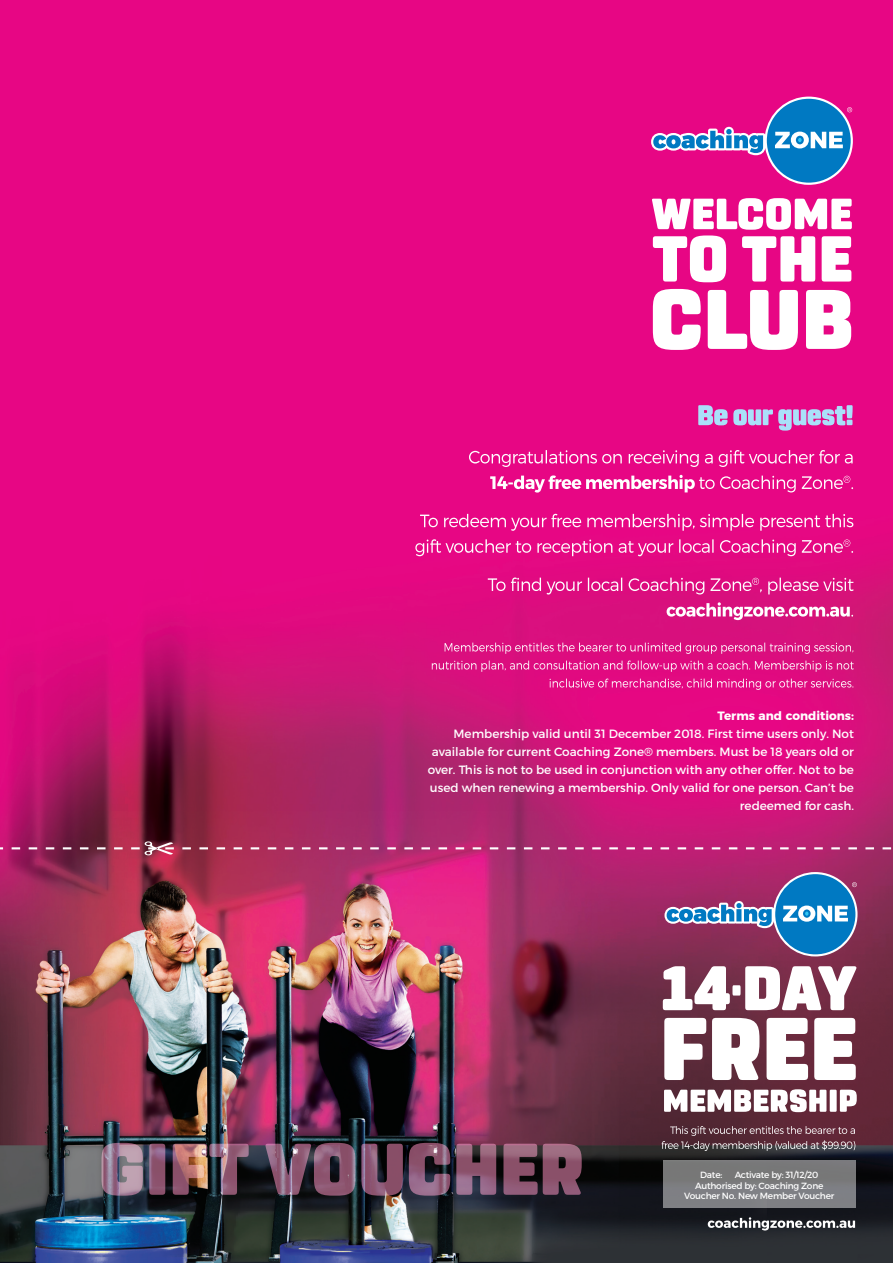
<style>
.page{position:relative;width:893px;height:1263px;background:#e70684}
.page>*{position:absolute;margin:0;border:0;box-sizing:border-box;transform-origin:0 0}
.Terms{font:12px/18px "Montserrat";color:#fff;text-align:right}
.TermsBold{font:700 12px "Montserrat";color:#fff}
.Voucher{font:9px "Montserrat";letter-spacing:-.025em;color:#fff}
</style>
<div class="page">
<img style="left:0;top:523px;width:893px;height:740px">
<svg style="left:0;top:841px;width:893px;height:14px"></svg>
<svg style="left:664px;top:1089px;width:193px;height:23px"></svg>
<svg style="left:708px;top:1217px;width:147px;height:13px"></svg>
<svg style="left:664px;top:872px;width:193px;height:84px"></svg>
<img style="left:101px;top:1143px;width:481px;height:53px">
<svg style="left:664px;top:1018px;width:192px;height:62px"></svg>
<svg style="left:663px;top:966px;width:193px;height:44px"></svg>
<svg style="left:662px;top:1126px;width:193px;height:25px"></svg>
<svg style="left:653px;top:289px;width:198px;height:61px"></svg>
<svg style="left:652px;top:198px;width:200px;height:84px"></svg>
<svg style="left:550px;top:678px;width:303px;height:12px"></svg>
<svg style="left:432px;top:660px;width:422px;height:12px"></svg>
<svg style="left:445px;top:643px;width:408px;height:11px"></svg>
<svg style="left:667px;top:602px;width:186px;height:18px"></svg>
<svg style="left:488px;top:577px;width:366px;height:17px"></svg>
<svg style="left:415px;top:539px;width:438px;height:17px"></svg>
<svg style="left:420px;top:514px;width:433px;height:17px"></svg>
<svg style="left:490px;top:475px;width:363px;height:18px"></svg>
<svg style="left:469px;top:450px;width:384px;height:17px"></svg>
<svg style="left:698px;top:405px;width:155px;height:26px"></svg>
<svg style="left:651px;top:97px;width:202px;height:88px"></svg>
<div style="left:663px;top:1160px;width:193px;height:48px;background:#7c7d7f"></div>
<p class="TermsBold" style="left:717px;top:706px;width:138px">Terms and conditions:</p>
<p class="Terms" style="left:428px;top:724px;width:428px">Membership valid until 31 December 2018. First time users only. Not available for current Coaching Zone® members. Must be 18 years old or over. This is not to be used in conjunction with any other offer. Not to be used when renewing a membership. Only valid for one person. Can’t be redeemed for cash.</p>
<p class="Voucher" style="left:700px;top:1169px;width:24px">Date:</p>
<p class="Voucher" style="left:735px;top:1169px;width:85px">Activate by: 31/12/20</p>
<p class="Voucher" style="left:695px;top:1180px;width:130px">Authorised by: Coaching Zone</p>
<p class="Voucher" style="left:684px;top:1191px;width:152px">Voucher No. New Member Voucher</p>
</div>
